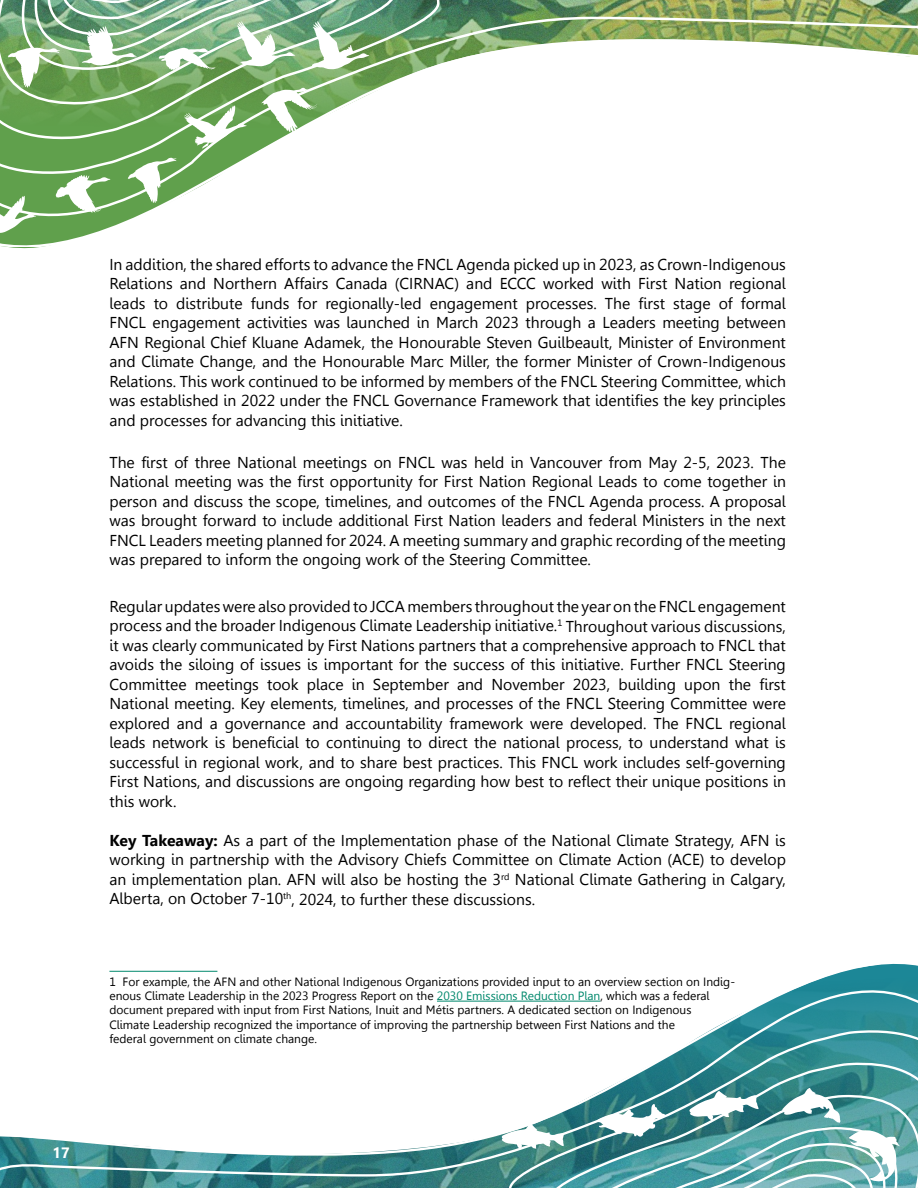
<style>
.page{position:relative;width:918px;height:1188px;background:#fff}
.page>*{position:absolute;margin:0;border:0;box-sizing:border-box;transform-origin:0 0}
.t1{font:15.75px/19.5px "Leelawadee";color:#000;text-align:justify}
.t2{font:700 15px "Leelawadee";color:#fff}
.t3{font:12px/14.4px "Leelawadee";color:#000}
.s1{font-weight:700}
.s2{color:#00886c}
</style>
<div class="page">
<svg style="left:0;top:970px;width:849px;height:218px"></svg>
<svg style="left:0;top:0;width:849px;height:247px"></svg>
<svg style="left:237px;top:21px;width:58px;height:46px"></svg>
<svg style="left:261px;top:88px;width:56px;height:45px"></svg>
<svg style="left:312px;top:21px;width:57px;height:49px"></svg>
<svg style="left:184px;top:105px;width:63px;height:43px"></svg>
<svg style="left:0;top:196px;width:36px;height:43px"></svg>
<svg style="left:159px;top:48px;width:57px;height:22px"></svg>
<svg style="left:82px;top:26px;width:55px;height:40px"></svg>
<svg style="left:128px;top:158px;width:48px;height:45px"></svg>
<svg style="left:8px;top:48px;width:52px;height:40px"></svg>
<svg style="left:56px;top:175px;width:55px;height:38px"></svg>
<svg style="left:782px;top:1088px;width:59px;height:35px"></svg>
<svg style="left:689px;top:1091px;width:70px;height:29px"></svg>
<svg style="left:501px;top:1124px;width:63px;height:25px"></svg>
<svg style="left:597px;top:1104px;width:68px;height:33px"></svg>
<svg style="left:849px;top:0;width:69px;height:1188px"></svg>
<hr style="left:109px;top:971px;width:108px;height:1px;background:#00886c">
<hr style="left:437px;top:1001px;width:163px;height:1px;background:#00886c">
<p class="t1" style="left:109px;top:255px;width:678px">In addition, the shared efforts to advance the FNCL Agenda picked up in 2023, as Crown-Indigenous Relations and Northern Affairs Canada (CIRNAC) and ECCC worked with First Nation regional leads to distribute funds for regionally-led engagement processes. The first stage of formal FNCL engagement activities was launched in March 2023 through a Leaders meeting between AFN Regional Chief Kluane Adamek, the Honourable Steven Guilbeault, Minister of Environment and Climate Change, and the Honourable Marc Miller, the former Minister of Crown-Indigenous Relations. This work continued to be informed by members of the FNCL Steering Committee, which was established in 2022 under the FNCL Governance Framework that identifies the key principles and processes for advancing this initiative.</p>
<p class="t1" style="left:109px;top:453px;width:678px">The first of three National meetings on FNCL was held in Vancouver from May 2-5, 2023. The National meeting was the first opportunity for First Nation Regional Leads to come together in person and discuss the scope, timelines, and outcomes of the FNCL Agenda process. A proposal was brought forward to include additional First Nation leaders and federal Ministers in the next FNCL Leaders meeting planned for 2024. A meeting summary and graphic recording of the meeting was prepared to inform the ongoing work of the Steering Committee.</p>
<p class="t1" style="left:109px;top:597px;width:678px">Regular updates were also provided to JCCA members throughout the year on the FNCL engagement process and the broader Indigenous Climate Leadership initiative.<sup>1</sup> Throughout various discussions, it was clearly communicated by First Nations partners that a comprehensive approach to FNCL that avoids the siloing of issues is important for the success of this initiative. Further FNCL Steering Committee meetings took place in September and November 2023, building upon the first National meeting. Key elements, timelines, and processes of the FNCL Steering Committee were explored and a governance and accountability framework were developed. The FNCL regional leads network is beneficial to continuing to direct the national process, to understand what is successful in regional work, and to share best practices. This FNCL work includes self-governing First Nations, and discussions are ongoing regarding how best to reflect their unique positions in this work.</p>
<p class="t1" style="left:109px;top:831px;width:678px"><span class="s1">Key Takeaway:</span> As a part of the Implementation phase of the National Climate Strategy, AFN is working in partnership with the Advisory Chiefs Committee on Climate Action (ACE) to develop an implementation plan. AFN will also be hosting the 3<sup>rd</sup> National Climate Gathering in Calgary, Alberta, on October 7-10<sup>th</sup>, 2024, to further these discussions.</p>
<p class="t3" style="left:109px;top:974px;width:627px">1 For example, the AFN and other National Indigenous Organizations provided input to an overview section on Indig&shy;enous Climate Leadership in the 2023 Progress Report on the <span class="s2">2030 Emissions Reduction Plan</span>, which was a federal document prepared with input from First Nations, Inuit and Métis partners. A dedicated section on Indigenous<br>Climate Leadership recognized the importance of improving the partnership between First Nations and the<br>federal government on climate change.</p>
<p class="t2" style="left:52px;top:1144px;width:19px">17</p>
</div>
